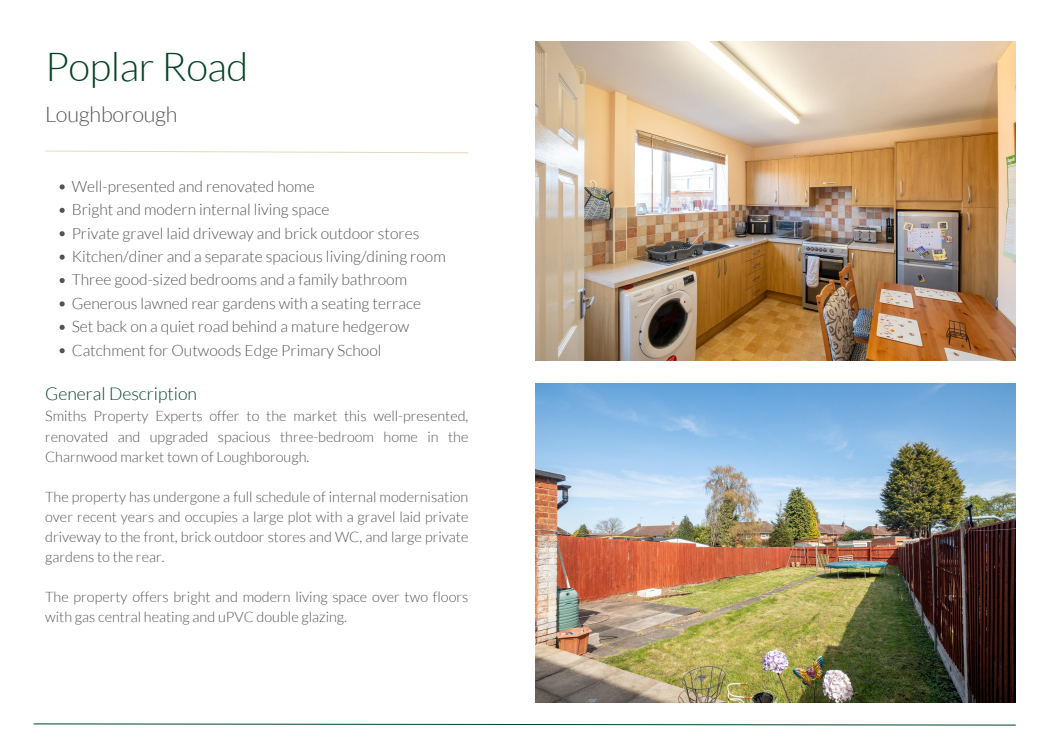
<style>
.page{position:relative;width:1053px;height:744px;background:#fff}
.page>*{position:absolute;margin:0;border:0;box-sizing:border-box;transform-origin:0 0}
.t1{font:300 40px "Lato";letter-spacing:-.01em;color:#004324}
.t2{font:300 21.6px "Lato";letter-spacing:-.01em;color:#545454}
.t3{font:300 17.6px "Lato";color:#004324}
.t4{font:300 15.6px/23.4px "Lato";color:#545454}
.t5{font:300 14.4px/20.1px "Lato";color:#545454;text-align:justify}
</style>
<div class="page">
<img style="left:535px;top:41px;width:479px;height:320px">
<img style="left:535px;top:383px;width:479px;height:320px">
<svg style="left:45px;top:150px;width:424px;height:3px"></svg>
<svg style="left:33px;top:723px;width:983px;height:3px"></svg>
<svg style="left:60px;top:184px;width:5px;height:5px"></svg>
<svg style="left:60px;top:208px;width:5px;height:5px"></svg>
<svg style="left:60px;top:231px;width:5px;height:5px"></svg>
<svg style="left:60px;top:255px;width:5px;height:5px"></svg>
<svg style="left:60px;top:278px;width:5px;height:5px"></svg>
<svg style="left:60px;top:301px;width:5px;height:5px"></svg>
<svg style="left:60px;top:325px;width:5px;height:5px"></svg>
<svg style="left:60px;top:348px;width:5px;height:5px"></svg>
<h1 class="t1" style="left:45px;top:41px;width:205px">Poplar Road</h1>
<h2 class="t2" style="left:45px;top:101px;width:134px">Loughborough</h2>
<p class="t4" style="left:72px;top:174px;width:375px">Well-presented and renovated home<br>Bright and modern internal living space<br>Private gravel laid driveway and brick outdoor stores Kitchen/diner and a separate spacious living/dining room Three good-sized bedrooms and a family bathroom Generous lawned rear gardens with a seating terrace Set back on a quiet road behind a mature hedgerow Catchment for Outwoods Edge Primary School</p>
<p class="t3" style="left:45px;top:383px;width:153px">General Description</p>
<p class="t5" style="left:45px;top:406px;width:424px">Smiths Property Experts offer to the market this well-presented, renovated and upgraded spacious three-bedroom home in the Charnwood market town of Loughborough.</p>
<p class="t5" style="left:45px;top:486px;width:424px">The property has undergone a full schedule of internal modernisation over recent years and occupies a large plot with a gravel laid private driveway to the front, brick outdoor stores and WC, and large private gardens to the rear.</p>
<p class="t5" style="left:45px;top:587px;width:424px">The property offers bright and modern living space over two floors with gas central heating and uPVC double glazing.</p>
</div>
